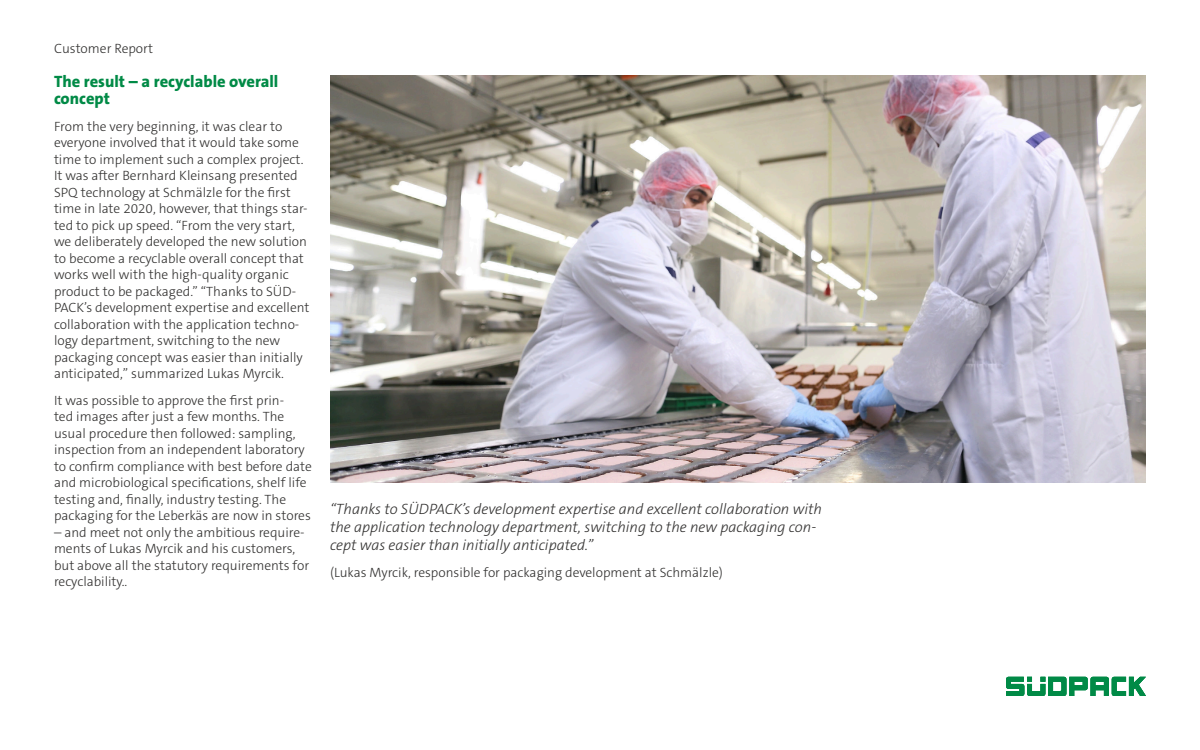
<style>
.page{position:relative;width:1200px;height:750px;background:#fff}
.page>*{position:absolute;margin:0;border:0;box-sizing:border-box;transform-origin:0 0}
.t1{font:800 16.5px/16.5px "The Sans B8";color:#008a46}
.t2{font:italic 300 15px/18px "The Sans C5";color:#323130}
.t3{font:300 13.5px/16.5px "The Sans C5";color:#323130}
</style>
<div class="page">
<img style="left:330px;top:75px;width:816px;height:407px">
<svg style="left:1006px;top:677px;width:140px;height:19px"></svg>
<p class="t3" style="left:54px;top:41px;width:101px">Customer Report</p>
<p class="t1" style="left:54px;top:74px;width:226px">The result – a recyclable overall concept</p>
<p class="t3" style="left:54px;top:118px;width:257px">From the very beginning, it was clear to everyone involved that it would take some time to implement such a complex project.<br>It was after Bernhard Kleinsang presented SPQ technology at Schmälzle for the first time in late 2020, however, that things star&shy;ted to pick up speed. “From the very start, we deliberately developed the new solution to become a recyclable overall concept that works well with the high-quality organic product to be packaged.” “Thanks to SÜD-PACK’s development expertise and excellent collaboration with the application techno&shy;logy department, switching to the new packaging concept was easier than initially anticipated,” summarized Lukas Myrcik.</p>
<p class="t3" style="left:54px;top:392px;width:259px">It was possible to approve the first prin-<br>ted images after just a few months. The usual procedure then followed: sampling, inspection from an independent laboratory to confirm compliance with best before date and microbiological specifications, shelf life testing and, finally, industry testing. The packaging for the Leberkäs are now in stores</p>
<p class="t3" style="left:54px;top:524px;width:257px">– and meet not only the ambitious require&shy;ments of Lukas Myrcik and his customers, but above all the statutory requirements for recyclability..</p>
<p class="t2" style="left:330px;top:500px;width:494px">“Thanks to SÜDPACK’s development expertise and excellent collaboration with the application technology department, switching to the new packaging con&shy;cept was easier than initially anticipated.”</p>
<p class="t3" style="left:330px;top:564px;width:395px">(Lukas Myrcik, responsible for packaging development at Schmälzle)</p>
</div>
